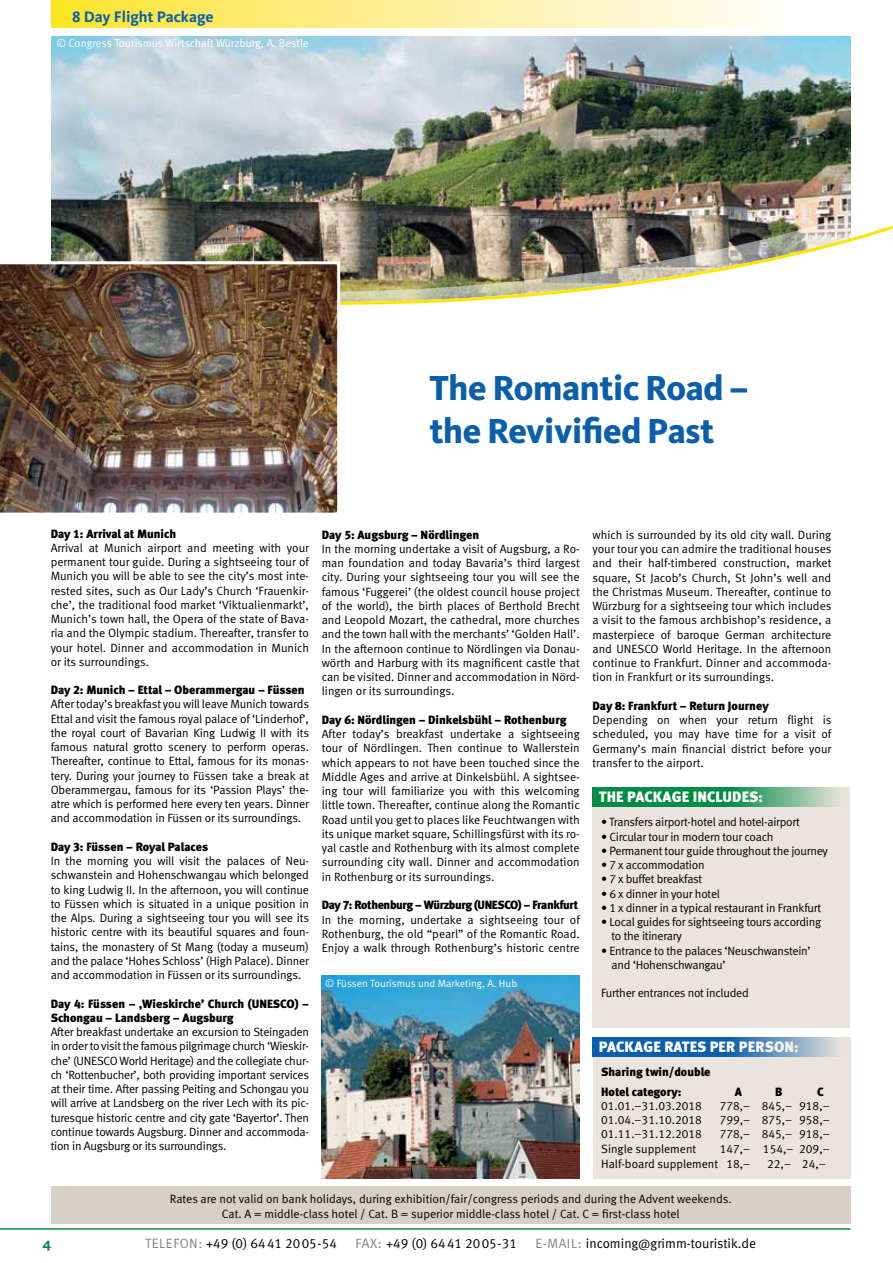
<style>
.page{position:relative;width:893px;height:1263px;background:#fff}
.page>*{position:absolute;margin:0;border:0;box-sizing:border-box;transform-origin:0 0}
.t1{font:800 36px/43.2px "Kievit";letter-spacing:-.01em;color:#0b5eaa}
.t2{font:700 15.75px "Kievit";color:#0b5eaa}
.t3{font:700 15px "Meta GTW";letter-spacing:.01em;color:#fff}
.t4{font:700 15px "Kievit";color:#008c44}
.t5{font:13.5px "Meta GTW";color:#000}
.t6{font:13.5px "Meta GTW";letter-spacing:.04em;color:#000}
.t7{font:12px/14.2px "Meta GTW";letter-spacing:-.01em;color:#000;text-align:justify}
.t8{font:700 12px/14.2px "Meta GTW";letter-spacing:-.005em;color:#000}
.t9{font:700 12px "Meta GTW";letter-spacing:-.03em;color:#000}
.t10{font:11.25px "Meta GTW";letter-spacing:-.005em;color:#fff}
.t11{font:10.5px "Meta GTW";color:#fff}
.s1{color:#808285}
</style>
<div class="page">
<div style="left:51px;top:0;width:799px;height:27px;background:linear-gradient(to right,#fde432,#fff)"></div>
<div style="left:831px;top:0;width:62px;height:1263px;background:#fff"></div>
<img style="left:51px;top:36px;width:799px;height:164px">
<div style="left:592px;top:787px;width:258px;height:240px;background:#eae4de"></div>
<svg style="left:592px;top:787px;width:245px;height:19px;background:#319e64"></svg>
<img style="left:51px;top:200px;width:800px;height:24px">
<img style="left:51px;top:224px;width:842px;height:81px">
<img style="left:0;top:261px;width:340px;height:252px">
<hr style="left:0;top:1228px;width:850px;height:2px;background:#008c44">
<div style="left:593px;top:1037px;width:257px;height:141px;background:#eae4de"></div>
<svg style="left:592px;top:1037px;width:245px;height:19px;background:#3a7ab4"></svg>
<img style="left:322px;top:975px;width:258px;height:203px">
<div style="left:51px;top:1187px;width:799px;height:37px;background:#d8cfc6"></div>
<h2 class="t2" style="left:72px;top:7px;width:143px">8 Day Flight Package</h2>
<p class="t10" style="left:56px;top:37px;width:254px">© Congress Tourismus Wirtschaft Würzburg, A. Bestle</p>
<h1 class="t1" style="left:429px;top:366px;width:321px">The Romantic Road – the Revivified Past</h1>
<p class="t8" style="left:51px;top:526px;width:127px">Day 1: Arrival at Munich</p>
<p class="t7" style="left:51px;top:540px;width:260px">Arrival at Munich airport and meeting with your permanent tour guide. During a sightseeing tour of Munich you will be able to see the city’s most inte&shy;rested sites, such as Our Lady’s Church ‘Frauenkir&shy;che’, the traditional food market ‘Viktualienmarkt’, Munich’s town hall, the Opera of the state of Bava&shy;ria and the Olympic stadium. Thereafter, transfer to your hotel. Dinner and accommodation in Munich or its surroundings.</p>
<p class="t8" style="left:51px;top:683px;width:256px">Day 2: Munich – Ettal – Oberammergau – Füssen</p>
<p class="t7" style="left:51px;top:697px;width:260px">After today’s breakfast you will leave Munich towards Ettal and visit the famous royal palace of ‘Linderhof’, the royal court of Bavarian King Ludwig II with its famous natural grotto scenery to perform operas.<br>Thereafter, continue to Ettal, famous for its monas&shy;tery. During your journey to Füssen take a break at Oberammergau, famous for its ‘Passion Plays’ the&shy;atre which is performed here every ten years. Dinner and accommodation in Füssen or its surroundings.</p>
<p class="t8" style="left:51px;top:839px;width:159px">Day 3: Füssen – Royal Palaces</p>
<p class="t7" style="left:51px;top:854px;width:260px">In the morning you will visit the palaces of Neu&shy;schwanstein and Hohenschwangau which belonged to king Ludwig II. In the afternoon, you will continue to Füssen which is situated in a unique position in the Alps. During a sightseeing tour you will see its historic centre with its beautiful squares and foun&shy;tains, the monastery of St Mang (today a museum) and the palace ‘Hohes Schloss’ (High Palace). Dinner and accommodation in Füssen or its surroundings.</p>
<p class="t8" style="left:51px;top:996px;width:260px">Day 4: Füssen – ‚Wieskirche’ Church (UNESCO) –<br>Schongau – Landsberg – Augsburg</p>
<p class="t7" style="left:51px;top:1025px;width:260px">After breakfast undertake an excursion to Steingaden in order to visit the famous pilgrimage church ‘Wieskir&shy;che’ (UNESCO World Heritage) and the collegiate chur&shy;ch ‘Rottenbucher’, both providing important services at their time. After passing Peiting and Schongau you will arrive at Landsberg on the river Lech with its pic&shy;turesque historic centre and city gate ‘Bayertor’. Then continue towards Augsburg. Dinner and accommoda&shy;tion in Augsburg or its surroundings.</p>
<p class="t8" style="left:322px;top:527px;width:159px">Day 5: Augsburg – Nördlingen</p>
<p class="t7" style="left:322px;top:541px;width:260px">In the morning undertake a visit of Augsburg, a Ro&shy;man foundation and today Bavaria’s third largest city. During your sightseeing tour you will see the famous ‘Fuggerei’ (the oldest council house project of the world), the birth places of Berthold Brecht and Leopold Mozart, the cathedral, more churches and the town hall with the merchants’ ‘Golden Hall’.<br>In the afternoon continue to Nördlingen via Donau&shy;wörth and Harburg with its magnificent castle that can be visited. Dinner and accommodation in Nörd&shy;lingen or its surroundings.</p>
<p class="t8" style="left:322px;top:712px;width:246px">Day 6: Nördlingen – Dinkelsbühl – Rothenburg</p>
<p class="t7" style="left:322px;top:727px;width:260px">After today’s breakfast undertake a sightseeing tour of Nördlingen. Then continue to Wallerstein which appears to not have been touched since the Middle Ages and arrive at Dinkelsbühl. A sightsee&shy;ing tour will familiarize you with this welcoming little town. Thereafter, continue along the Romantic Road until you get to places like Feuchtwangen with its unique market square, Schillingsfürst with its ro&shy;yal castle and Rothenburg with its almost complete surrounding city wall. Dinner and accommodation in Rothenburg or its surroundings.</p>
<p class="t9" style="left:322px;top:898px;width:258px">Day 7: Rothenburg – Würzburg (UNESCO) – Frankfurt</p>
<p class="t7" style="left:322px;top:912px;width:260px">In the morning, undertake a sightseeing tour of Rothenburg, the old “pearl” of the Romantic Road.<br>Enjoy a walk through Rothenburg’s historic centre</p>
<p class="t11" style="left:325px;top:977px;width:193px">© Füssen Tourismus und Marketing, A. Hub</p>
<p class="t7" style="left:592px;top:527px;width:240px">which is surrounded by its old city wall. During your tour you can admire the traditional houses and their half-timbered construction, market square, St Jacob’s Church, St John’s well and the Christmas Museum. Thereafter, continue to Würzburg for a sightseeing tour which includes a visit to the famous archbishop’s residence, a masterpiece of baroque German architecture and UNESCO World Heritage. In the afternoon continue to Frankfurt. Dinner and accommoda&shy;tion in Frankfurt or its surroundings.</p>
<p class="t8" style="left:592px;top:698px;width:178px">Day 8: Frankfurt – Return Journey</p>
<p class="t7" style="left:592px;top:713px;width:240px">Depending on when your return flight is scheduled, you may have time for a visit of Germany’s main financial district before your transfer to the airport.</p>
<p class="t3" style="left:599px;top:787px;width:166px">The package includes:</p>
<p class="t7" style="left:601px;top:815px;width:200px">• Transfers airport-hotel and hotel-airport</p>
<p class="t7" style="left:601px;top:829px;width:174px">• Circular tour in modern tour coach</p>
<p class="t7" style="left:601px;top:843px;width:228px">• Permanent tour guide throughout the journey</p>
<p class="t7" style="left:601px;top:858px;width:105px">• 7 x accommodation</p>
<p class="t7" style="left:601px;top:872px;width:103px">• 7 x buffet breakfast</p>
<p class="t7" style="left:601px;top:886px;width:121px">• 6 x dinner in your hotel</p>
<p class="t7" style="left:601px;top:900px;width:222px">• 1 x dinner in a typical restaurant in Frankfurt</p>
<p class="t7" style="left:611px;top:914px;width:211px;text-indent:-10px">• Local guides for sightseeing tours according to the itinerary</p>
<p class="t7" style="left:611px;top:943px;width:201px;text-indent:-10px">• Entrance to the palaces ‘Neuschwanstein’ and ‘Hohenschwangau’</p>
<p class="t7" style="left:601px;top:986px;width:149px">Further entrances not included</p>
<p class="t3" style="left:599px;top:1038px;width:201px">Package rates per person:</p>
<p class="t8" style="left:601px;top:1062px;width:111px;line-height:19.2px">Sharing twin/double<br>Hotel category:</p>
<p class="t8" style="left:735px;top:1084px;width:9px">A</p>
<p class="t8" style="left:775px;top:1084px;width:9px">B</p>
<p class="t8" style="left:817px;top:1084px;width:8px">C</p>
<p class="t7" style="left:601px;top:1098px;width:102px">01.01.–31.03.2018</p>
<p class="t7" style="left:720px;top:1098px;width:112px">778,– 845,– 918,–</p>
<p class="t7" style="left:601px;top:1112px;width:102px">01.04.–31.10.2018</p>
<p class="t7" style="left:720px;top:1112px;width:112px">799,– 875,– 958,–</p>
<p class="t7" style="left:601px;top:1127px;width:102px">01.11.–31.12.2018</p>
<p class="t7" style="left:720px;top:1127px;width:112px">778,– 845,– 918,–</p>
<p class="t7" style="left:601px;top:1142px;width:97px">Single supplement</p>
<p class="t7" style="left:601px;top:1141px;width:230px;line-height:15px;text-indent:118px">147,– 154,– 209,–<br>Half-board supplement 18,–</p>
<p class="t7" style="left:767px;top:1157px;width:60px">22,– 24,–</p>
<p class="t7" style="left:170px;top:1191px;width:563px;line-height:15px;text-align:center">Rates are not valid on bank holidays, during exhibition/fair/congress periods and during the Advent weekends.<br>Cat. A = middle-class hotel / Cat. B = superior middle-class hotel / Cat. C = first-class hotel</p>
<p class="t4" style="left:43px;top:1234px;width:11px">4</p>
<p class="t6" style="left:145px;top:1235px;width:193px"><span class="s1">TELEFON:</span> +49 (0) 6441 2005-54</p>
<p class="t5" style="left:356px;top:1235px;width:163px"><span class="s1">FAX:</span> +49 (0) 6441 2005-31</p>
<p class="t5" style="left:536px;top:1235px;width:222px"><span class="s1">E-MAIL:</span> incoming@grimm-touristik.de</p>
</div>
